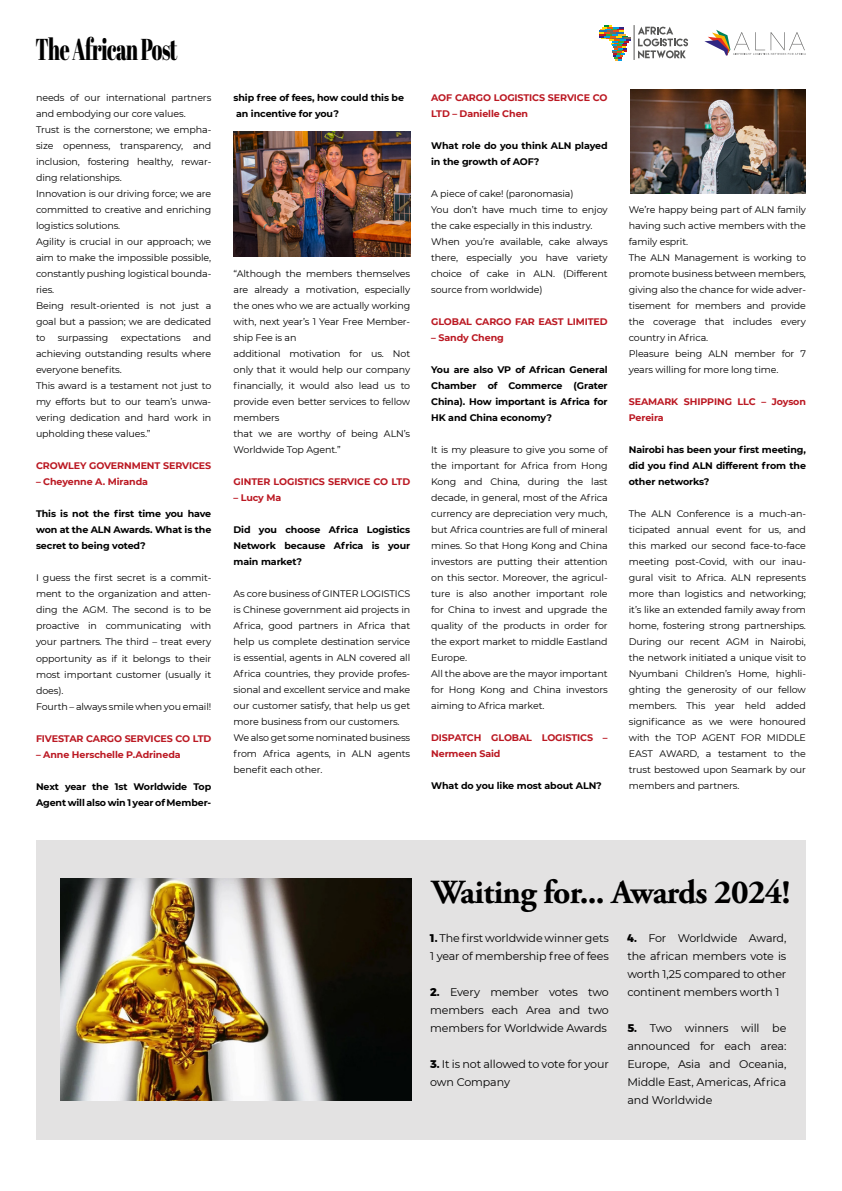
<style>
.page{position:relative;width:842px;height:1191px;background:#fff}
.page>*{position:absolute;margin:0;border:0;box-sizing:border-box;transform-origin:0 0}
.t1{font:700 33.7px "Adobe Garamond Pro";letter-spacing:-.02em;color:#000}
.t2{font:30.2px "Abril Fatface";letter-spacing:-.025em;color:#000;scale:.64 1}
.t3{font:11.1px/18px "Montserrat";letter-spacing:-.01em;color:#000;text-align:justify}
.t4{font:9.5px/16px "Montserrat";letter-spacing:-.01em;color:#000}
.t5{font:700 9.5px/16px "Montserrat";letter-spacing:-.01em;color:#000;text-align:justify}
.t6{font:700 9.5px/16px "Montserrat";letter-spacing:-.01em;color:#bb1822}
.s1{font-family:"Gontserrat";font-weight:800}
</style>
<div class="page">
<svg style="left:638px;top:27px;width:50px;height:31px"></svg>
<svg style="left:599px;top:25px;width:32px;height:35px"></svg>
<hr style="left:634px;top:25px;width:1px;height:35px;background:#575756">
<svg style="left:704px;top:30px;width:102px;height:26px"></svg>
<img style="left:234px;top:132px;width:176px;height:125px">
<img style="left:630px;top:89px;width:176px;height:105px">
<div style="left:36px;top:840px;width:770px;height:300px;background:#e3e2e2"></div>
<img style="left:61px;top:878px;width:351px;height:222px">
<h2 class="t2" style="left:35px;top:28px;width:223px">The African Post</h2>
<p class="t4" style="left:36px;top:90px;width:177px">needs of our international partners and embodying our core values.<br>Trust is the cornerstone; we empha&shy;size openness, transparency, and inclusion, fostering healthy, rewar&shy;ding relationships.<br>Innovation is our driving force; we are committed to creative and enriching logistics solutions.<br>Agility is crucial in our approach; we aim to make the impossible possible, constantly pushing logistical bounda&shy;ries.<br>Being result-oriented is not just a goal but a passion; we are dedicated to</p>
<p class="t4" style="left:36px;top:330px;width:177px;text-indent:157px">and achieving outstanding results where everyone benefits.<br>This award is a testament not just to my efforts but to our team’s unwa&shy;vering dedication and hard work in upholding these values.”</p>
<p class="t6" style="left:36px;top:457px;width:177px">CROWLEY GOVERNMENT SERVICES</p>
<p class="t6" style="left:36px;top:473px;width:114px">– Cheyenne A. Miranda</p>
<p class="t5" style="left:36px;top:505px;width:177px">This is not the first time you have won at the ALN Awards. What is the secret to being voted?</p>
<p class="t4" style="left:36px;top:570px;width:177px">I guess the first secret is a commit&shy;ment to the organization and atten&shy;ding the AGM. The second is to be proactive in communicating with your partners. The third – treat every opportunity as if it belongs to their most important customer (usually it does).<br>Fourth – always smile when you email!</p>
<p class="t6" style="left:36px;top:729px;width:177px">FIVESTAR CARGO SERVICES CO LTD</p>
<p class="t6" style="left:36px;top:745px;width:146px">– Anne Herschelle P.Adrineda</p>
<p class="t5" style="left:36px;top:777px;width:177px">Next year the 1st Worldwide Top<br>Agent will also win 1 year of Member-</p>
<p class="t4" style="left:58px;top:330px;width:52px">surpassing</p>
<p class="t4" style="left:121px;top:330px;width:62px">expectations</p>
<p class="t5" style="left:234px;top:89px;width:172px">ship free of fees, how could this be an incentive for you?</p>
<p class="t4" style="left:234px;top:266px;width:178px">“Although the members themselves are already a motivation, especially the ones who we are actually working with, next year’s 1 Year Free Member&shy;ship Fee is an<br>additional motivation for us. Not only that it would help our company financially, it would also lead us to provide even better services to fellow members<br>that we are worthy of being ALN’s<br>Worldwide Top Agent.”</p>
<p class="t6" style="left:234px;top:473px;width:178px">GINTER LOGISTICS SERVICE CO LTD</p>
<p class="t6" style="left:234px;top:489px;width:49px">– Lucy Ma</p>
<p class="t5" style="left:234px;top:521px;width:178px">Did you choose Africa Logistics Network because Africa is your main market?</p>
<p class="t4" style="left:234px;top:585px;width:178px">As core business of GINTER LOGISTICS is Chinese government aid projects in Africa, good partners in Africa that help us complete destination service is essential, agents in ALN covered all Africa countries, they provide profes&shy;sional and excellent service and make our customer satisfy, that help us get more business from our customers.<br>We also get some nominated business from Africa agents, in ALN agents benefit each other.</p>
<p class="t6" style="left:431px;top:89px;width:178px">AOF CARGO LOGISTICS SERVICE CO<br>LTD – Danielle Chen</p>
<p class="t5" style="left:431px;top:137px;width:178px">What role do you think ALN played in the growth of AOF?</p>
<p class="t4" style="left:431px;top:185px;width:178px">A piece of cake! (paronomasia)<br>You don’t have much time to enjoy the cake especially in this industry.<br>When you’re available, cake always there, especially you have variety choice of cake in ALN. (Different source from worldwide)</p>
<p class="t6" style="left:431px;top:313px;width:178px">GLOBAL CARGO FAR EAST LIMITED</p>
<p class="t6" style="left:431px;top:329px;width:74px">– Sandy Cheng</p>
<p class="t5" style="left:431px;top:361px;width:178px">You are also VP of African General Chamber of Commerce (Grater China). How important is Africa for HK and China economy?</p>
<p class="t4" style="left:431px;top:441px;width:178px">It is my pleasure to give you some of the important for Africa from Hong Kong and China, during the last decade, in general, most of the Africa currency are depreciation very much, but Africa countries are full of mineral mines. So that Hong Kong and China investors are putting their attention on this sector. Moreover, the agricul&shy;ture is also another important role for China to invest and upgrade the quality of the products in order for the export market to middle Eastland Europe.<br>All the above are the mayor important for Hong Kong and China investors aiming to Africa market.</p>
<p class="t6" style="left:431px;top:729px;width:178px">DISPATCH GLOBAL LOGISTICS –<br>Nermeen Said</p>
<p class="t5" style="left:431px;top:777px;width:172px">What do you like most about ALN?</p>
<p class="t4" style="left:629px;top:201px;width:179px">We’re happy being part of ALN family having such active members with the family esprit.<br>The ALN Management is working to promote business between members, giving also the chance for wide adver&shy;tisement for members and provide the coverage that includes every country in Africa.<br>Pleasure being ALN member for 7 years willing for more long time.</p>
<p class="t6" style="left:629px;top:393px;width:179px">SEAMARK SHIPPING LLC – Joyson<br>Pereira</p>
<p class="t5" style="left:629px;top:441px;width:179px">Nairobi has been your first meeting, did you find ALN different from the other networks?</p>
<p class="t4" style="left:629px;top:505px;width:179px;text-align:justify">The ALN Conference is a much-an&shy;ticipated annual event for us, and this marked our second face-to-face meeting post-Covid, with our inau&shy;gural visit to Africa. ALN represents more than logistics and networking; it’s like an extended family away from home, fostering strong partnerships.<br>During our recent AGM in Nairobi, the network initiated a unique visit to Nyumbani Children’s Home, highli&shy;ghting the generosity of our fellow members. This year held added significance as we were honoured with the TOP AGENT FOR MIDDLE EAST AWARD, a testament to the trust bestowed upon Seamark by our members and partners.</p>
<h1 class="t1" style="left:432px;top:872px;width:360px">Waiting for... Awards 2024!</h1>
<p class="t3" style="left:430px;top:928px;width:180px"><span class="s1">1.</span> The first worldwide winner gets<br>1 year of membership free of fees</p>
<p class="t3" style="left:430px;top:982px;width:180px"><span class="s1">2.</span> Every member votes two members each Area and two members for Worldwide Awards</p>
<p class="t3" style="left:430px;top:1054px;width:180px"><span class="s1">3.</span> It is not allowed to vote for your own Company</p>
<p class="t3" style="left:627px;top:928px;width:161px"><span class="s1">4.</span> For Worldwide Award, the african members vote is worth 1,25 compared to other continent members worth 1</p>
<p class="t3" style="left:627px;top:1018px;width:161px"><span class="s1">5.</span> Two winners will be announced for each area:<br>Europe, Asia and Oceania, Middle East, Americas, Africa and Worldwide</p>
</div>
